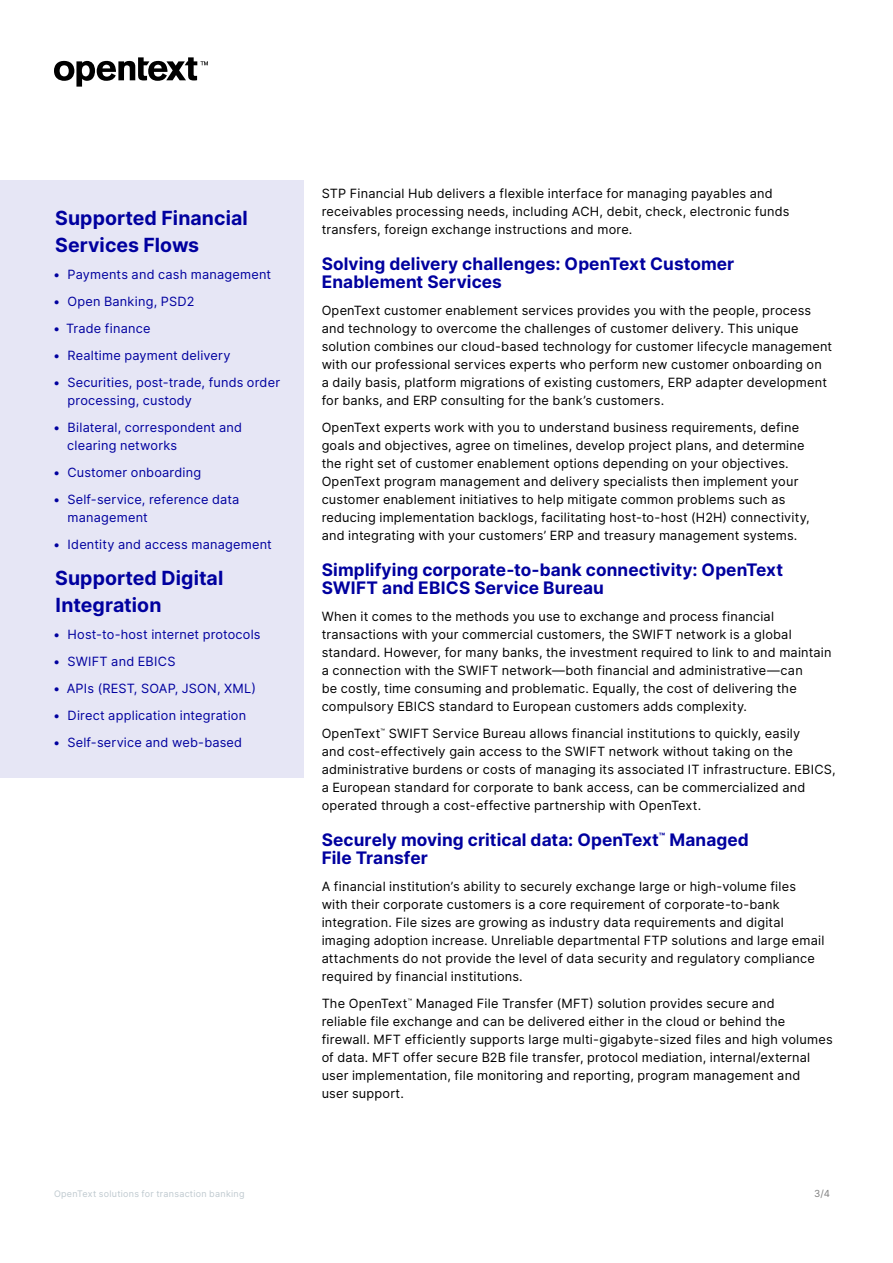
<style>
.page{position:relative;width:893px;height:1263px;background:#fff}
.page>*{position:absolute;margin:0;border:0;box-sizing:border-box;transform-origin:0 0}
.Sidebar_Header_-_ins{font:700 19.5px/27px "Inter";letter-spacing:.005em;color:#00009f}
.t1{font:700 17.25px/18px "Inter";letter-spacing:.005em;color:#00009f}
.Body{font:12.75px/18px "Inter";letter-spacing:.015em;color:#000}
.t2{font:12.75px/18px "Inter";letter-spacing:.015em;color:#00009f}
.t3{font:9.75px "Inter";color:#808080}
.t4{font:9px "Inter";letter-spacing:.03em;color:#bfc9cf}
</style>
<div class="page">
<svg style="left:54px;top:57px;width:154px;height:30px"></svg>
<div style="left:0;top:180px;width:303px;height:598px;background:#e6e6f5"></div>
<p class="Sidebar_Header_-_ins" style="left:55px;top:204px;width:194px">Supported Financial<br>Services Flows</p>
<p class="t2" style="left:53px;top:265px;width:219px">• Payments and cash management</p>
<p class="t2" style="left:53px;top:292px;width:143px">• Open Banking, PSD2</p>
<p class="t2" style="left:53px;top:319px;width:99px">• Trade finance</p>
<p class="t2" style="left:53px;top:346px;width:179px">• Realtime payment delivery</p>
<p class="t2" style="left:68px;top:373px;width:214px;text-indent:-14px">• Securities, post-trade, funds order processing, custody</p>
<p class="t2" style="left:67px;top:418px;width:176px;text-indent:-14px">• Bilateral, correspondent and clearing networks</p>
<p class="t2" style="left:53px;top:463px;width:149px">• Customer onboarding</p>
<p class="t2" style="left:68px;top:490px;width:173px;text-indent:-14px">• Self-service, reference data management</p>
<p class="t2" style="left:53px;top:535px;width:220px">• Identity and access management</p>
<p class="Sidebar_Header_-_ins" style="left:55px;top:564px;width:170px">Supported Digital<br>Integration</p>
<p class="t2" style="left:53px;top:625px;width:209px">• Host-to-host internet protocols</p>
<p class="t2" style="left:53px;top:652px;width:124px">• SWIFT and EBICS</p>
<p class="t2" style="left:53px;top:679px;width:204px">• APIs (REST, SOAP, JSON, XML)</p>
<p class="t2" style="left:53px;top:706px;width:194px">• Direct application integration</p>
<p class="t2" style="left:53px;top:733px;width:190px">• Self-service and web-based</p>
<p class="Body" style="left:322px;top:184px;width:469px">STP Financial Hub delivers a flexible interface for managing payables and receivables processing needs, including ACH, debit, check, electronic funds transfers, foreign exchange instructions and more.</p>
<h3 class="t1" style="left:322px;top:254px;width:414px">Solving delivery challenges: OpenText Customer<br>Enablement Services</h3>
<p class="Body" style="left:322px;top:301px;width:512px">OpenText customer enablement services provides you with the people, process and technology to overcome the challenges of customer delivery. This unique solution combines our cloud-based technology for customer lifecycle management with our professional services experts who perform new customer onboarding on<br>a daily basis, platform migrations of existing customers, ERP adapter development for banks, and ERP consulting for the bank’s customers.</p>
<p class="Body" style="left:322px;top:418px;width:490px">OpenText experts work with you to understand business requirements, define goals and objectives, agree on timelines, develop project plans, and determine the right set of customer enablement options depending on your objectives.<br>OpenText program management and delivery specialists then implement your customer enablement initiatives to help mitigate common problems such as reducing implementation backlogs, facilitating host-to-host (H2H) connectivity, and integrating with your customers’ ERP and treasury management systems.</p>
<h3 class="t1" style="left:322px;top:560px;width:463px">Simplifying corporate-to-bank connectivity: OpenText<br>SWIFT and EBICS Service Bureau</h3>
<p class="Body" style="left:322px;top:607px;width:511px">When it comes to the methods you use to exchange and process financial transactions with your commercial customers, the SWIFT network is a global standard. However, for many banks, the investment required to link to and maintain a connection with the SWIFT network—both financial and administrative—can<br>be costly, time consuming and problematic. Equally, the cost of delivering the compulsory EBICS standard to European customers adds complexity.</p>
<p class="Body" style="left:322px;top:724px;width:516px">OpenText<sup>™</sup> SWIFT Service Bureau allows financial institutions to quickly, easily<br>and cost-effectively gain access to the SWIFT network without taking on the administrative burdens or costs of managing its associated IT infrastructure. EBICS, a European standard for corporate to bank access, can be commercialized and operated through a cost-effective partnership with OpenText.</p>
<h3 class="t1" style="left:322px;top:830px;width:429px">Securely moving critical data: OpenText<sup>™</sup> Managed<br>File Transfer</h3>
<p class="Body" style="left:322px;top:877px;width:504px">A financial institution’s ability to securely exchange large or high-volume files with their corporate customers is a core requirement of corporate-to-bank integration. File sizes are growing as industry data requirements and digital imaging adoption increase. Unreliable departmental FTP solutions and large email attachments do not provide the level of data security and regulatory compliance required by financial institutions.</p>
<p class="Body" style="left:322px;top:994px;width:513px">The OpenText<sup>™</sup> Managed File Transfer (MFT) solution provides secure and<br>reliable file exchange and can be delivered either in the cloud or behind the firewall. MFT efficiently supports large multi-gigabyte-sized files and high volumes of data. MFT offer secure B2B file transfer, protocol mediation, internal/external user implementation, file monitoring and reporting, program management and<br>user support.</p>
<p class="t4" style="left:54px;top:1187px;width:192px">OpenText solutions for transaction banking</p>
<p class="t3" style="left:814px;top:1186px;width:17px">3/4</p>
</div>
